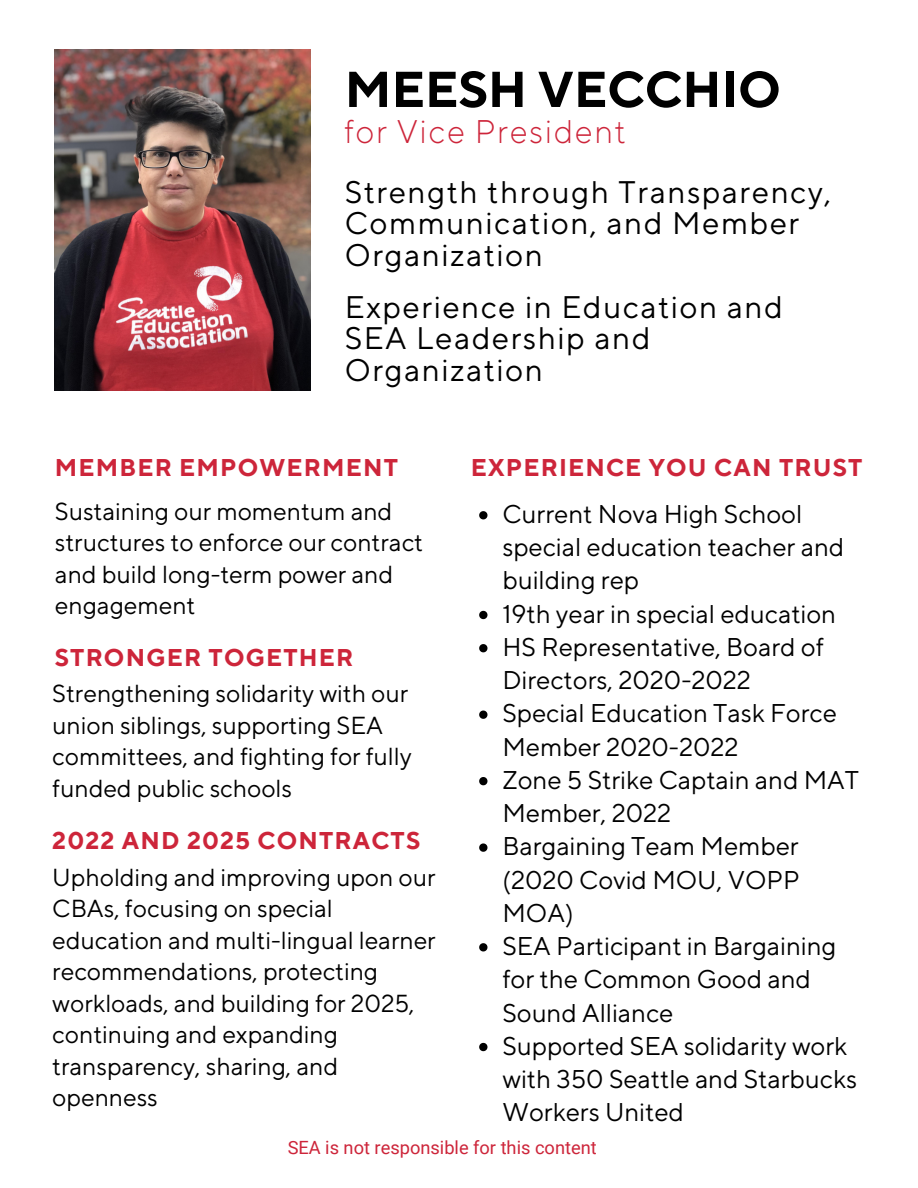
<style>
.page{position:relative;width:918px;height:1188px;background:#fff}
.page>*{position:absolute;margin:0;border:0;box-sizing:border-box;transform-origin:0 0}
.t1{font:700 50.25px "TT Norms Pro";color:#000}
.t2{font:300 32.55px "TT Norms Pro";letter-spacing:.05em;color:#cd253a}
.t3{font:31.05px/31.5px "TT Norms Pro";letter-spacing:.05em;color:#000}
.t4{font:25.5px/33.3px "TT Norms Pro";color:#000}
.t5{font:24.45px/31.5px "TT Norms Pro";color:#000}
.t6{font:700 24.15px "TT Norms Pro";letter-spacing:.05em;color:#cd253a}
.t7{font:18.3px "Roboto";color:#cd253a}
</style>
<div class="page">
<img style="left:55px;top:50px;width:255px;height:341px">
<svg style="left:479px;top:511px;width:8px;height:8px"></svg>
<svg style="left:479px;top:611px;width:8px;height:8px"></svg>
<svg style="left:479px;top:644px;width:8px;height:8px"></svg>
<svg style="left:479px;top:711px;width:8px;height:8px"></svg>
<svg style="left:479px;top:777px;width:8px;height:8px"></svg>
<svg style="left:479px;top:843px;width:8px;height:9px"></svg>
<svg style="left:479px;top:943px;width:8px;height:8px"></svg>
<svg style="left:479px;top:1043px;width:8px;height:8px"></svg>
<h1 class="t1" style="left:345px;top:59px;width:438px">MEESH VECCHIO</h1>
<h2 class="t2" style="left:344px;top:112px;width:283px">for Vice President</h2>
<p class="t3" style="left:345px;top:177px;width:488px">Strength through Transparency,<br>Communication, and Member<br>Organization</p>
<p class="t3" style="left:345px;top:292px;width:439px">Experience in Education and<br>SEA Leadership and<br>Organization</p>
<p class="t6" style="left:55px;top:453px;width:344px">MEMBER EMPOWERMENT</p>
<p class="t5" style="left:55px;top:496px;width:370px">Sustaining our momentum and structures to enforce our contract and build long-term power and engagement</p>
<p class="t6" style="left:55px;top:643px;width:300px">STRONGER TOGETHER</p>
<p class="t5" style="left:52px;top:679px;width:361px">Strengthening solidarity with our union siblings, supporting SEA committees, and fighting for fully funded public schools</p>
<p class="t6" style="left:52px;top:826px;width:369px">2022 AND 2025 CONTRACTS</p>
<p class="t5" style="left:52px;top:862px;width:385px">Upholding and improving upon our<br>CBAs, focusing on special education and multi-lingual learner recommendations, protecting workloads, and building for 2025, continuing and expanding transparency, sharing, and openness</p>
<p class="t6" style="left:471px;top:453px;width:393px">EXPERIENCE YOU CAN TRUST</p>
<p class="t4" style="left:502px;top:498px;width:358px">Current Nova High School special education teacher and building rep<br>19th year in special education<br>HS Representative, Board of<br>Directors, 2020-2022<br>Special Education Task Force<br>Member 2020-2022<br>Zone 5 Strike Captain and MAT<br>Member, 2022<br>Bargaining Team Member (2020 Covid MOU, VOPP<br>MOA)<br>SEA Participant in Bargaining for the Common Good and<br>Sound Alliance<br>Supported SEA solidarity work with 350 Seattle and Starbucks<br>Workers United</p>
<p class="t7" style="left:288px;top:1137px;width:311px">SEA is not responsible for this content</p>
</div>
